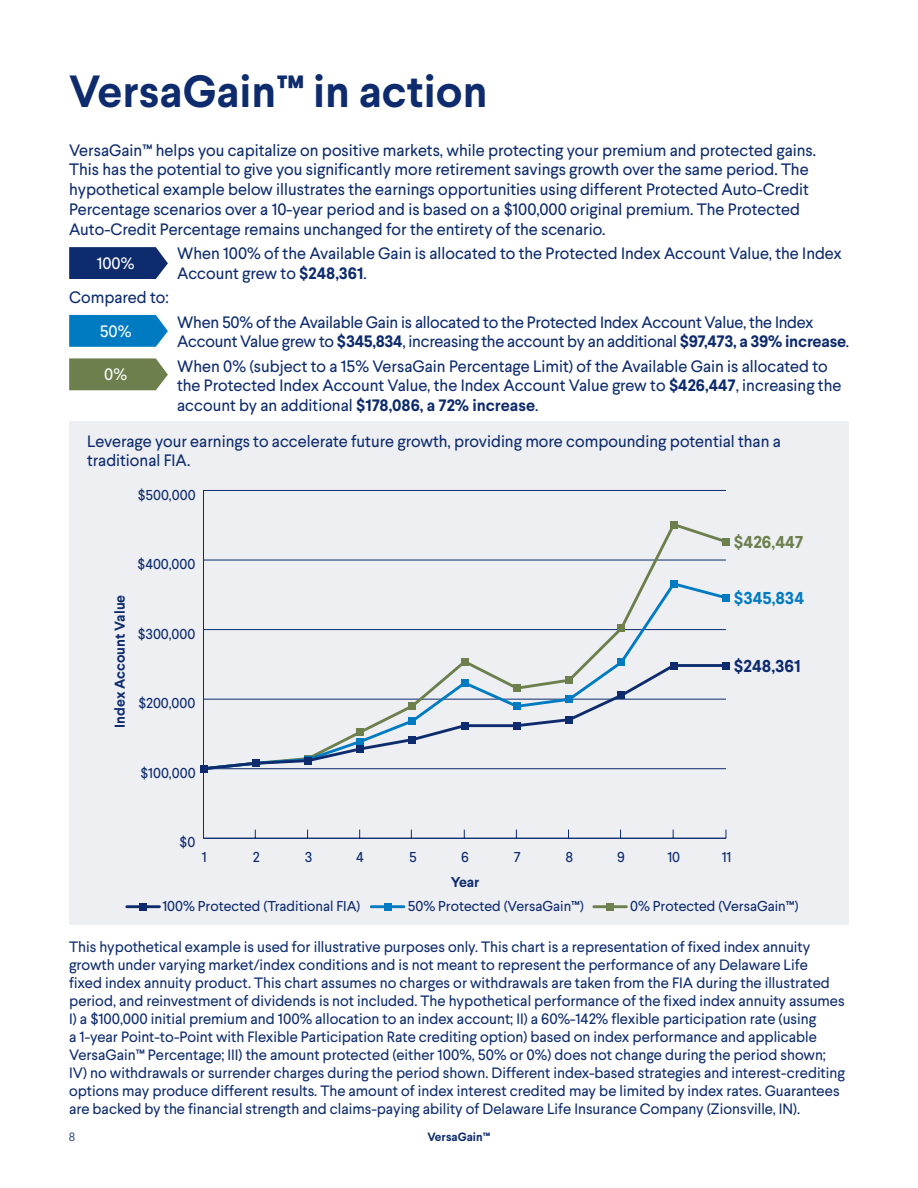
<style>
.page{position:relative;width:918px;height:1188px;background:#fff}
.page>*{position:absolute;margin:0;border:0;box-sizing:border-box;transform-origin:0 0}
.t1{font:700 45px "Larsseit";color:#0d2b6d}
.t2{font:700 17.25px "Larsseit";letter-spacing:-.005em;color:#6c7f4c}
.t3{font:700 17.25px "Larsseit";letter-spacing:-.005em;color:#007bc2}
.t4{font:700 17.25px "Larsseit";color:#0d2b6d}
.t5{font:16.5px/19.8px "Larsseit";color:#0d2b6d}
.t6{font:16.5px "Larsseit";color:#fff}
.t7{font:15px/18px "Larsseit";color:#0d2b6d}
.t8{font:14.25px "Larsseit";color:#0d2b6d}
.t9{font:700 14.25px "Larsseit";color:#0d2b6d}
.t10{font:700 12px "Larsseit";color:#0d2b6d}
.t11{font:300 12px "Larsseit";color:#0d2b6d}
.s1{font-weight:700}
</style>
<div class="page">
<div style="left:69px;top:421px;width:780px;height:504px;background:#eeeff3"></div>
<svg style="left:69px;top:247px;width:99px;height:32px"></svg>
<svg style="left:69px;top:315px;width:99px;height:32px"></svg>
<svg style="left:69px;top:358px;width:99px;height:32px"></svg>
<hr style="left:203px;top:490px;width:1px;height:348px;background:#0d2b6d">
<hr style="left:204px;top:490px;width:522px;height:1px;background:#0d2b6d">
<svg style="left:204px;top:521px;width:526px;height:149px"></svg>
<svg style="left:204px;top:580px;width:525px;height:82px"></svg>
<svg style="left:125px;top:662px;width:604px;height:248px"></svg>
<div style="left:606px;top:903px;width:8px;height:7px;background:#6c7f4c"></div>
<div style="left:304px;top:755px;width:8px;height:7px;background:#6c7f4c"></div>
<div style="left:357px;top:729px;width:7px;height:7px;background:#6c7f4c"></div>
<div style="left:409px;top:702px;width:7px;height:8px;background:#6c7f4c"></div>
<div style="left:461px;top:658px;width:7px;height:7px;background:#6c7f4c"></div>
<div style="left:513px;top:685px;width:8px;height:7px;background:#6c7f4c"></div>
<div style="left:566px;top:677px;width:7px;height:7px;background:#6c7f4c"></div>
<div style="left:618px;top:625px;width:7px;height:7px;background:#6c7f4c"></div>
<div style="left:670px;top:521px;width:7px;height:7px;background:#6c7f4c"></div>
<div style="left:722px;top:538px;width:8px;height:7px;background:#6c7f4c"></div>
<div style="left:384px;top:903px;width:7px;height:7px;background:#007bc2"></div>
<div style="left:304px;top:756px;width:8px;height:7px;background:#007bc2"></div>
<div style="left:357px;top:738px;width:7px;height:7px;background:#007bc2"></div>
<div style="left:409px;top:717px;width:7px;height:8px;background:#007bc2"></div>
<div style="left:461px;top:679px;width:7px;height:8px;background:#007bc2"></div>
<div style="left:513px;top:703px;width:8px;height:7px;background:#007bc2"></div>
<div style="left:566px;top:696px;width:7px;height:7px;background:#007bc2"></div>
<div style="left:618px;top:659px;width:7px;height:7px;background:#007bc2"></div>
<div style="left:670px;top:580px;width:7px;height:7px;background:#007bc2"></div>
<div style="left:722px;top:594px;width:8px;height:7px;background:#007bc2"></div>
<div style="left:139px;top:903px;width:8px;height:7px;background:#0d2b6d"></div>
<div style="left:200px;top:765px;width:7px;height:7px;background:#0d2b6d"></div>
<div style="left:252px;top:760px;width:7px;height:7px;background:#0d2b6d"></div>
<div style="left:304px;top:757px;width:8px;height:7px;background:#0d2b6d"></div>
<div style="left:357px;top:745px;width:7px;height:8px;background:#0d2b6d"></div>
<div style="left:409px;top:736px;width:7px;height:7px;background:#0d2b6d"></div>
<div style="left:461px;top:722px;width:7px;height:7px;background:#0d2b6d"></div>
<div style="left:513px;top:722px;width:8px;height:7px;background:#0d2b6d"></div>
<div style="left:566px;top:716px;width:7px;height:7px;background:#0d2b6d"></div>
<div style="left:618px;top:692px;width:7px;height:7px;background:#0d2b6d"></div>
<div style="left:670px;top:662px;width:7px;height:7px;background:#0d2b6d"></div>
<div style="left:722px;top:662px;width:8px;height:7px;background:#0d2b6d"></div>
<p class="t1" style="left:69px;top:61px;width:420px">VersaGain™ in action</p>
<p class="t5" style="left:69px;top:140px;width:748px">VersaGain™ helps you capitalize on positive markets, while protecting your premium and protected gains.<br>This has the potential to give you significantly more retirement savings growth over the same period. The hypothetical example below illustrates the earnings opportunities using different Protected Auto-Credit Percentage scenarios over a 10-year period and is based on a $100,000 original premium. The Protected Auto‑Credit Percentage remains unchanged for the entirety of the scenario.</p>
<p class="t5" style="left:177px;top:243px;width:666px">When 100% of the Available Gain is allocated to the Protected Index Account Value, the Index<br>Account grew to <span class="s1">$248,361</span>.</p>
<p class="t5" style="left:69px;top:287px;width:101px">Compared to:</p>
<p class="t5" style="left:177px;top:312px;width:674px">When 50% of the Available Gain is allocated to the Protected Index Account Value, the Index<br>Account Value grew to <span class="s1">$345,834</span>, increasing the account by an additional <span class="s1">$97,473, a 39% increase</span>.</p>
<p class="t5" style="left:177px;top:356px;width:666px">When 0% (subject to a 15% VersaGain Percentage Limit) of the Available Gain is allocated to the Protected Index Account Value, the Index Account Value grew to <span class="s1">$426,447</span>, increasing the account by an additional <span class="s1">$178,086, a 72% increase</span>.</p>
<p class="t6" style="left:97px;top:253px;width:39px">100%</p>
<p class="t6" style="left:100px;top:320px;width:33px">50%</p>
<p class="t6" style="left:104px;top:364px;width:24px">0%</p>
<p class="t5" style="left:87px;top:431px;width:695px">Leverage your earnings to accelerate future growth, providing more compounding potential than a traditional FIA.</p>
<p class="t8" style="left:138px;top:488px;width:59px">$500,000</p>
<p class="t9" style="left:113px;top:728px;width:134px;rotate:-90deg">Index Account Value</p>
<p class="t8" style="left:138px;top:558px;width:59px">$400,000</p>
<p class="t8" style="left:138px;top:627px;width:59px">$300,000</p>
<p class="t8" style="left:138px;top:697px;width:59px">$200,000</p>
<p class="t8" style="left:140px;top:766px;width:57px">$100,000</p>
<p class="t2" style="left:734px;top:534px;width:71px">$426,447</p>
<p class="t3" style="left:734px;top:590px;width:72px">$345,834</p>
<p class="t4" style="left:734px;top:658px;width:68px">$248,361</p>
<p class="t8" style="left:180px;top:836px;width:17px">$0</p>
<p class="t8" style="left:202px;top:851px;width:6px">1</p>
<p class="t8" style="left:253px;top:851px;width:8px">2</p>
<p class="t8" style="left:305px;top:851px;width:9px">3</p>
<p class="t8" style="left:356px;top:851px;width:9px">4</p>
<p class="t8" style="left:409px;top:851px;width:9px">5</p>
<p class="t8" style="left:461px;top:851px;width:9px">6</p>
<p class="t8" style="left:514px;top:851px;width:8px">7</p>
<p class="t8" style="left:565px;top:851px;width:9px">8</p>
<p class="t8" style="left:617px;top:851px;width:9px">9</p>
<p class="t8" style="left:667px;top:851px;width:14px">10</p>
<p class="t8" style="left:722px;top:851px;width:11px">11</p>
<p class="t9" style="left:451px;top:875px;width:30px">Year</p>
<p class="t8" style="left:162px;top:899px;width:200px">100% Protected (Traditional FIA)</p>
<p class="t8" style="left:408px;top:899px;width:178px">50% Protected (VersaGain™)</p>
<p class="t8" style="left:630px;top:899px;width:170px">0% Protected (VersaGain™)</p>
<p class="t7" style="left:69px;top:937px;width:777px">This hypothetical example is used for illustrative purposes only. This chart is a representation of fixed index annuity growth under varying market/index conditions and is not meant to represent the performance of any Delaware Life<br>fixed index annuity product. This chart assumes no charges or withdrawals are taken from the FIA during the illustrated period, and reinvestment of dividends is not included. The hypothetical performance of the fixed index annuity assumes I) a $100,000 initial premium and 100% allocation to an index account; II) a 60%-142% flexible participation rate (using<br>a 1-year Point-to-Point with Flexible Participation Rate crediting option) based on index performance and applicable VersaGain™ Percentage; III) the amount protected (either 100%, 50% or 0%) does not change during the period shown; IV) no withdrawals or surrender charges during the period shown. Different index-based strategies and interest-crediting options may produce different results. The amount of index interest credited may be limited by index rates. Guarantees are backed by the financial strength and claims-paying ability of Delaware Life Insurance Company (Zionsville, IN).</p>
<p class="t11" style="left:69px;top:1129px;width:8px">8</p>
<p class="t10" style="left:427px;top:1129px;width:64px">VersaGain™</p>
</div>
